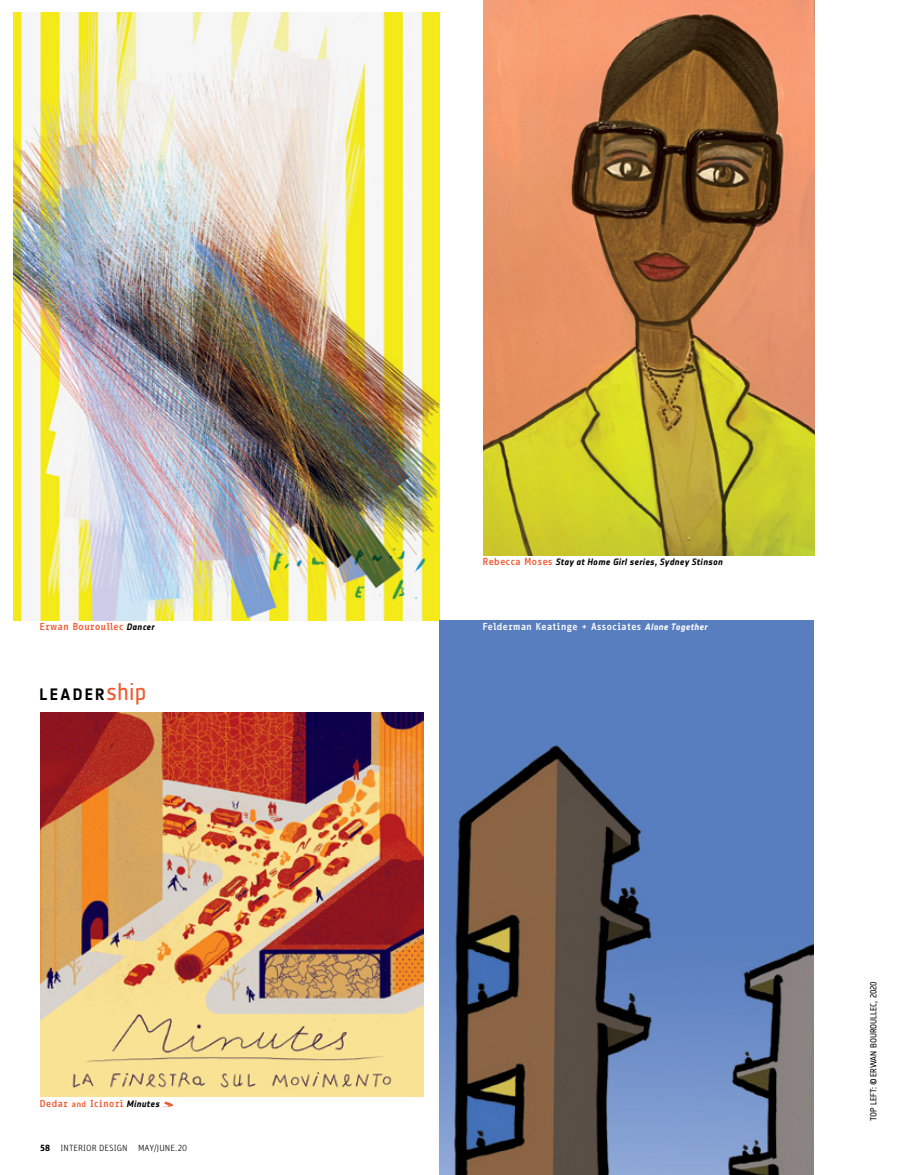
<style>
.page{position:relative;width:905px;height:1175px;background:#fff}
.page>*{position:absolute;margin:0;border:0;box-sizing:border-box;transform-origin:0 0}
.t1{font:16.35px "Notes Soft Bold Tf";letter-spacing:.135em;color:#000}
.t2{font:700 9.9px "Info Corr OT";letter-spacing:-.01em;color:#f15a31}
.t3{font:700 9.9px "Info Corr OT";letter-spacing:-.015em;color:#fff}
.t4{font:9.15px "Notes Bold Italic Tf";letter-spacing:.035em;color:#000}
.t5{font:300 9px "Unit Rounded OT";letter-spacing:.01em;color:#000}
.t6{font:8.7px "Notes Regular Tf";color:#000}
.s1{font-family:"Notes Bold Italic Tf";font-weight:400;font-size:9.15px;color:#000}
.s2{font-family:"Notes Soft Regular Tf";font-size:24px;color:#f15a31}
.s3{font-size:8.4px}
.s4{font-weight:700}
.s5{font-family:"Info Corr OT";font-weight:700;font-size:9.9px;color:#f15a31}
.s6{font-family:"Notes Bold Italic Tf";font-weight:400;font-size:9.15px}
</style>
<div class="page">
<img style="left:14px;top:13px;width:425px;height:607px">
<img style="left:439px;top:620px;width:374px;height:554px">
<svg style="left:162px;top:1101px;width:11px;height:6px"></svg>
<img style="left:483px;top:0;width:331px;height:555px">
<img style="left:40px;top:713px;width:383px;height:383px">
<p class="t2" style="left:39px;top:620px;width:116px">Erwan Bouroullec <span class="s1">Dancer</span></p>
<h1 class="t1" style="left:39px;top:684px;width:109px">LEADER<span class="s2">ship</span></h1>
<p class="t2" style="left:39px;top:1097px;width:122px">Dedar <span class="s3">and</span> Icinori <span class="s1">Minutes</span></p>
<p class="t5" style="left:40px;top:1142px;width:149px"><span class="s4">58</span> INTERIOR DESIGN MAY/JUNE.20</p>
<p class="t4" style="left:482px;top:556px;width:242px"><span class="s5">Rebecca Moses</span> Stay at Home Girl series, Sydney Stinson</p>
<p class="t3" style="left:482px;top:620px;width:226px">Felderman Keatinge + Associates <span class="s6">Alone Together</span></p>
<p class="t6" style="left:868px;top:1121px;width:141px;rotate:-90deg">TOP LEFT: ©ERWAN BOUROULLEC, 2020</p>
</div>
